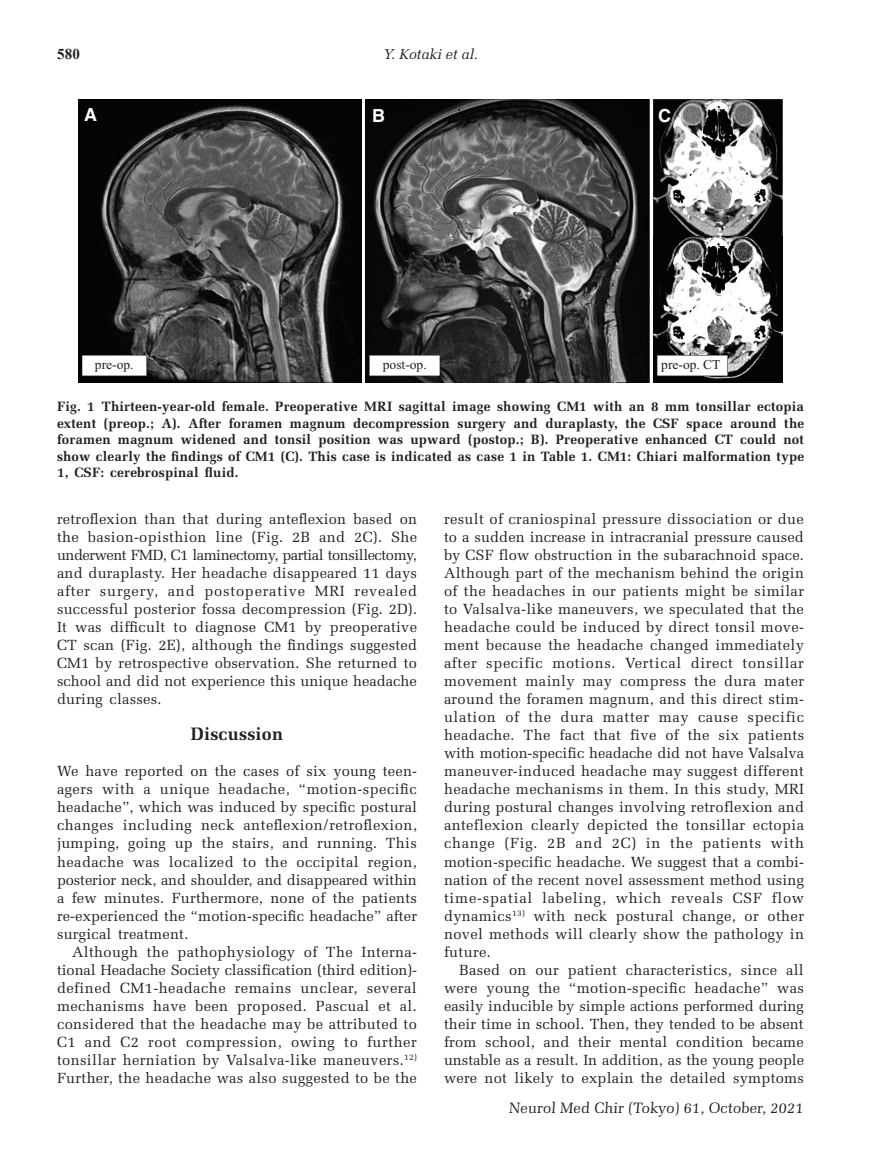
<style>
.page{position:relative;width:876px;height:1175px;background:#fff}
.page>*{position:absolute;margin:0;border:0;box-sizing:border-box;transform-origin:0 0}
.AHead{font:700 18px "Melior LT Std";letter-spacing:.015em;color:#231f20}
.graphic{font:700 18px "Helvetica";color:#fff}
.t1{font:italic 15px "Melior LT Std";color:#231f20}
.t2{font:700 15px "Times New Roman";color:#231f20}
.TextInd{font:14.7px/18px "Melior LT Std";letter-spacing:.015em;color:#231f20;text-align:justify}
.Text{font:14.7px/18px "Melior LT Std";letter-spacing:.01em;color:#231f20;text-align:justify}
.t3{font:italic 14.25px "Melior LT Std";color:#231f20}
.FigCapt{font:700 13.5px/16.5px "Melior LT Std";letter-spacing:.015em;color:#231f20;text-align:justify}
.graphic-2{font:13.5px "Times New Roman";color:#231f20}
</style>
<div class="page">
<img style="left:78px;top:99px;width:284px;height:284px">
<img style="left:366px;top:99px;width:283px;height:284px">
<svg style="left:82px;top:355px;width:65px;height:21px"></svg>
<svg style="left:369px;top:355px;width:71px;height:21px"></svg>
<img style="left:653px;top:99px;width:130px;height:284px">
<img style="left:653px;top:237px;width:130px;height:8px">
<svg style="left:657px;top:355px;width:71px;height:21px"></svg>
<p class="t2" style="left:57px;top:43px;width:24px">580</p>
<p class="t3" style="left:383px;top:46px;width:96px">Y. Kotaki et al.</p>
<p class="graphic" style="left:84px;top:103px;width:14px">A</p>
<p class="graphic" style="left:372px;top:104px;width:14px">B</p>
<p class="graphic" style="left:658px;top:104px;width:14px">C</p>
<p class="graphic-2" style="left:95px;top:360px;width:40px">pre-op.</p>
<p class="graphic-2" style="left:383px;top:360px;width:45px">post-op.</p>
<p class="graphic-2" style="left:661px;top:360px;width:61px">pre-op. CT</p>
<p class="FigCapt" style="left:57px;top:398px;width:749px">Fig. 1 Thirteen-year-old female. Preoperative MRI sagittal image showing CM1 with an 8 mm tonsillar ectopia extent (preop.; A). After foramen magnum decompression surgery and duraplasty, the CSF space around the foramen magnum widened and tonsil position was upward (postop.; B). Preoperative enhanced CT could not show clearly the findings of CM1 (C). This case is indicated as case 1 in Table 1. CM1: Chiari malformation type 1, CSF: cerebrospinal fluid.</p>
<p class="TextInd" style="left:57px;top:510px;width:362px">retroflexion than that during anteflexion based on the basion-opisthion line (Fig. 2B and 2C). She underwent FMD, C1 laminectomy, partial tonsillectomy, and duraplasty. Her headache disappeared 11 days after surgery, and postoperative MRI revealed successful posterior fossa decompression (Fig. 2D).<br>It was difficult to diagnose CM1 by preoperative CT scan (Fig. 2E), although the findings suggested CM1 by retrospective observation. She returned to school and did not experience this unique headache during classes.</p>
<p class="AHead" style="left:191px;top:723px;width:94px">Discussion</p>
<p class="Text" style="left:57px;top:762px;width:362px">We have reported on the cases of six young teen&shy;agers with a unique headache, “motion-specific headache”, which was induced by specific postural changes including neck anteflexion/retroflexion, jumping, going up the stairs, and running. This headache was localized to the occipital region, posterior neck, and shoulder, and disappeared within a few minutes. Furthermore, none of the patients re-experienced the “motion-specific headache” after surgical treatment.</p>
<p class="TextInd" style="left:57px;top:942px;width:362px;text-indent:15px">Although the pathophysiology of The Interna&shy;tional Headache Society classification (third edition)- defined CM1-headache remains unclear, several mechanisms have been proposed. Pascual et al. considered that the headache may be attributed to C1 and C2 root compression, owing to further tonsillar herniation by Valsalva-like maneuvers.<sup>12)<br></sup>Further, the headache was also suggested to be the</p>
<p class="TextInd" style="left:444px;top:510px;width:362px">result of craniospinal pressure dissociation or due to a sudden increase in intracranial pressure caused by CSF flow obstruction in the subarachnoid space.<br>Although part of the mechanism behind the origin of the headaches in our patients might be similar to Valsalva-like maneuvers, we speculated that the headache could be induced by direct tonsil move&shy;ment because the headache changed immediately after specific motions. Vertical direct tonsillar movement mainly may compress the dura mater around the foramen magnum, and this direct stim&shy;ulation of the dura matter may cause specific headache. The fact that five of the six patients with motion-specific headache did not have Valsalva maneuver-induced headache may suggest different headache mechanisms in them. In this study, MRI during postural changes involving retroflexion and anteflexion clearly depicted the tonsillar ectopia change (Fig. 2B and 2C) in the patients with motion-specific headache. We suggest that a combi&shy;nation of the recent novel assessment method using time-spatial labeling, which reveals CSF flow dynamics<sup>13)</sup> with neck postural change, or other novel methods will clearly show the pathology in future.</p>
<p class="TextInd" style="left:444px;top:960px;width:362px;text-indent:15px">Based on our patient characteristics, since all were young the “motion-specific headache” was easily inducible by simple actions performed during their time in school. Then, they tended to be absent from school, and their mental condition became unstable as a result. In addition, as the young people were not likely to explain the detailed symptoms</p>
<p class="t1" style="left:509px;top:1099px;width:299px">Neurol Med Chir (Tokyo) 61, October, 2021</p>
</div>
